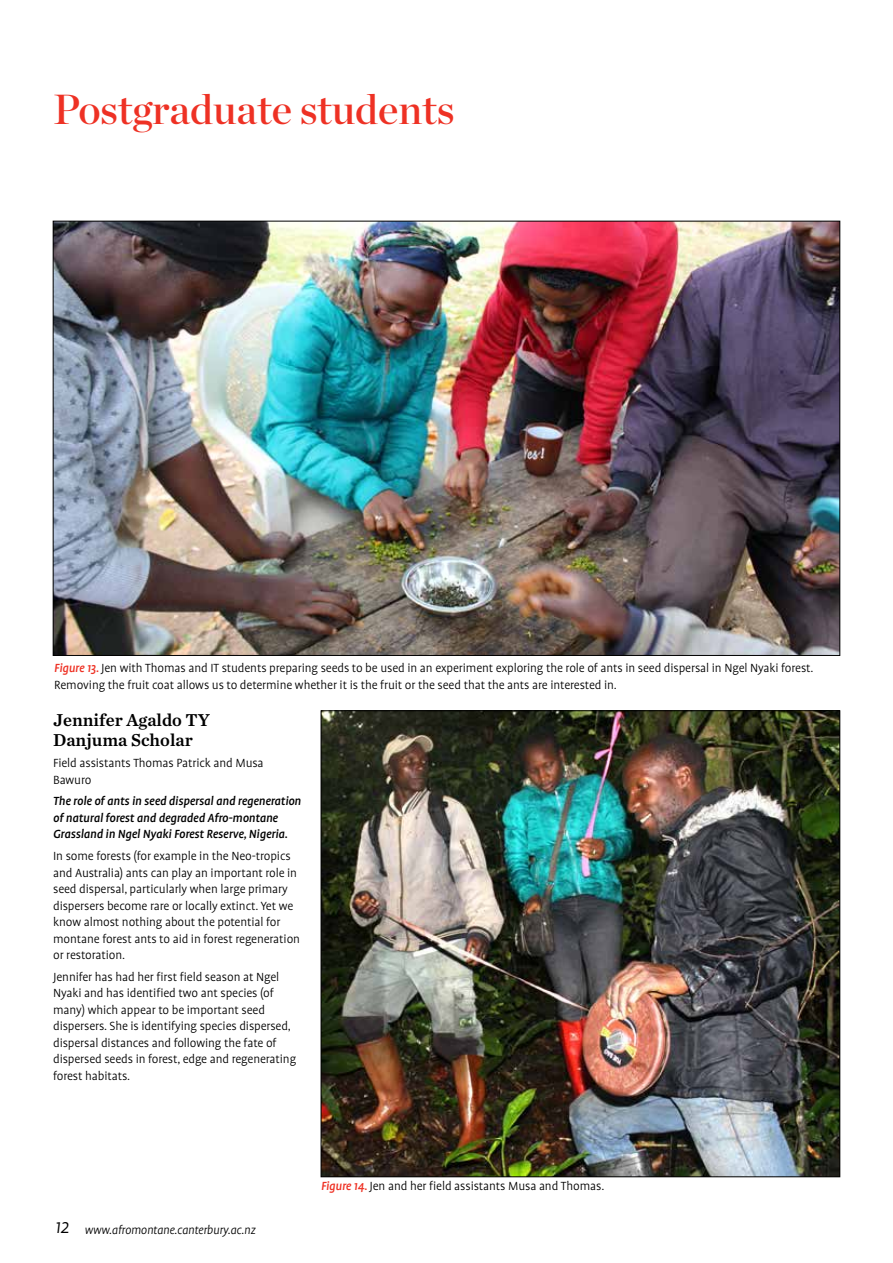
<style>
.page{position:relative;width:893px;height:1263px;background:#fff}
.page>*{position:absolute;margin:0;border:0;box-sizing:border-box;transform-origin:0 0}
.t1{font:42px "Chronicle Display Semi";color:#ee3124}
.t2{font:18px/19.5px "Chronicle Text G2 Semi";color:#000}
.t3{font:300 13.5px/16.5px "Profile Pro";letter-spacing:-.01em;color:#000}
.t4{font:italic 500 13.5px/16.5px "Profile Pro";letter-spacing:-.01em;color:#000}
.t5{font:italic 300 13.5px "Profile Pro";letter-spacing:-.02em;color:#000}
.s1{font-weight:500;font-style:italic;color:#ee3124}
.s2{font-size:21px}
</style>
<div class="page">
<img style="left:55px;top:223px;width:783px;height:431px">
<img style="left:323px;top:712px;width:515px;height:463px">
<h1 class="t1" style="left:53px;top:76px;width:403px">Postgraduate students</h1>
<p class="t3" style="left:54px;top:660px;width:761px"><span class="s1">Figure 13.</span> Jen with Thomas and IT students preparing seeds to be used in an experiment exploring the role of ants in seed dispersal in Ngel Nyaki forest.<br>Removing the fruit coat allows us to determine whether it is the fruit or the seed that the ants are interested in.</p>
<h2 class="t2" style="left:53px;top:709px;width:158px">Jennifer Agaldo TY<br>Danjuma Scholar</h2>
<p class="t3" style="left:53px;top:755px;width:212px">Field assistants Thomas Patrick and Musa<br>Bawuro</p>
<p class="t4" style="left:53px;top:793px;width:250px">The role of ants in seed dispersal and regeneration of natural forest and degraded Afro-montane<br>Grassland in Ngel Nyaki Forest Reserve, Nigeria.</p>
<p class="t3" style="left:53px;top:848px;width:248px">In some forests (for example in the Neo-tropics and Australia) ants can play an important role in seed dispersal, particularly when large primary dispersers become rare or locally extinct. Yet we know almost nothing about the potential for montane forest ants to aid in forest regeneration or restoration.</p>
<p class="t3" style="left:53px;top:969px;width:245px">Jennifer has had her first field season at Ngel Nyaki and has identified two ant species (of many) which appear to be important seed dispersers. She is identifying species dispersed, dispersal distances and following the fate of dispersed seeds in forest, edge and regenerating forest habitats.</p>
<p class="t5" style="left:55px;top:1222px;width:202px"><span class="s2">12</span> www.afromontane.canterbury.ac.nz</p>
<p class="t3" style="left:321px;top:1178px;width:285px"><span class="s1">Figure 14.</span> Jen and her field assistants Musa and Thomas.</p>
</div>
